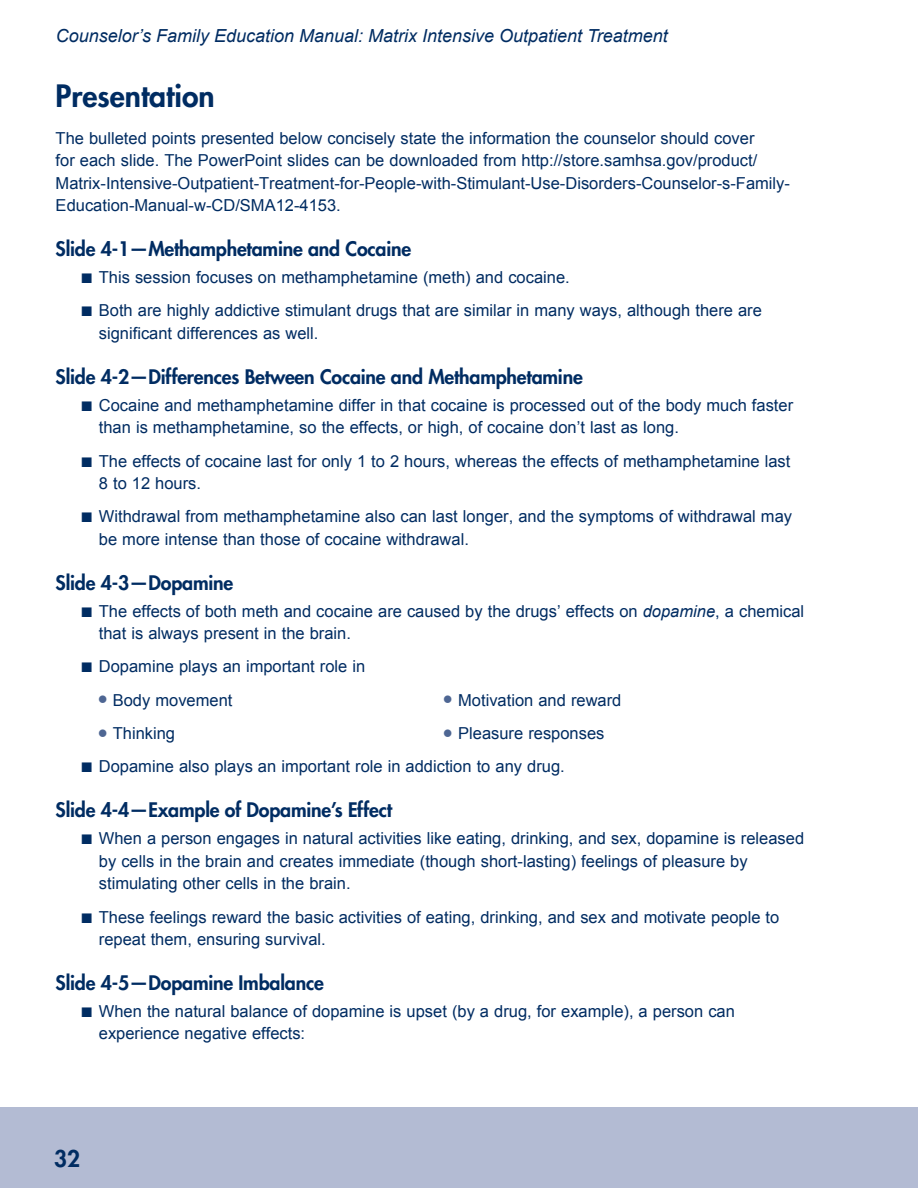
<style>
.page{position:relative;width:918px;height:1188px;background:#fff}
.page>*{position:absolute;margin:0;border:0;box-sizing:border-box;transform-origin:0 0}
.H1_FuturaStd{font:800 30px "Futura Std";color:#002c62}
.t1{font:800 22.5px "Futura Std";color:#002c62}
.H2_FuturaStd{font:800 19.5px "Futura Std";letter-spacing:-.01em;color:#002c62}
.t2{font:italic 18px "Arial";color:#002c62}
.text{font:16.5px/22.5px "Arial";color:#002c62}
.s1{font-family:"Times New Roman";font-size:21px}
.s2{font-style:italic}
.s3{font-size:30px;color:#4e6693}
</style>
<div class="page">
<div style="left:0;top:1107px;width:918px;height:81px;background:#b3bbd3"></div>
<p class="t2" style="left:56px;top:24px;width:614px">Counselor’s Family Education Manual: Matrix Intensive Outpatient Treatment</p>
<p class="H1_FuturaStd" style="left:56px;top:77px;width:161px">Presentation</p>
<p class="text" style="left:56px;top:127px;width:736px">The bulleted points presented below concisely state the information the counselor should cover<br>for each slide. The PowerPoint slides can be downloaded from http://store.samhsa.gov/product/ Matrix-Intensive-Outpatient-Treatment-for-People-with-Stimulant-Use-Disorders-Counselor-s-Family-Education-Manual-w-CD/SMA12-4153.</p>
<p class="H2_FuturaStd" style="left:56px;top:237px;width:357px">Slide 4-1—Methamphetamine and Cocaine</p>
<p class="text" style="left:81px;top:266px;width:491px"><span class="s1">■</span> This session focuses on methamphetamine (meth) and cocaine.</p>
<p class="text" style="left:99px;top:300px;width:665px;text-indent:-18px"><span class="s1">■</span> Both are highly addictive stimulant drugs that are similar in many ways, although there are significant differences as well.</p>
<p class="H2_FuturaStd" style="left:56px;top:364px;width:529px">Slide 4-2—Differences Between Cocaine and Methamphetamine</p>
<p class="text" style="left:99px;top:394px;width:696px;text-indent:-18px"><span class="s1">■</span> Cocaine and methamphetamine differ in that cocaine is processed out of the body much faster than is methamphetamine, so the effects, or high, of cocaine don’t last as long.</p>
<p class="text" style="left:99px;top:450px;width:693px;text-indent:-18px"><span class="s1">■</span> The effects of cocaine last for only 1 to 2 hours, whereas the effects of methamphetamine last<br>8 to 12 hours.</p>
<p class="text" style="left:99px;top:505px;width:695px;text-indent:-18px"><span class="s1">■</span> Withdrawal from methamphetamine also can last longer, and the symptoms of withdrawal may be more intense than those of cocaine withdrawal.</p>
<p class="H2_FuturaStd" style="left:56px;top:570px;width:179px">Slide 4-3—Dopamine</p>
<p class="text" style="left:99px;top:600px;width:707px;text-indent:-18px"><span class="s1">■</span> The effects of both meth and cocaine are caused by the drugs’ effects on <span class="s2">dopamine</span>, a chemical that is always present in the brain.</p>
<p class="text" style="left:81px;top:656px;width:286px"><span class="s1">■</span> Dopamine plays an important role in</p>
<p class="text" style="left:98px;top:689px;width:136px"><span class="s3">•</span> Body movement</p>
<p class="text" style="left:443px;top:689px;width:180px"><span class="s3">•</span> Motivation and reward</p>
<p class="text" style="left:98px;top:722px;width:79px"><span class="s3">•</span> Thinking</p>
<p class="text" style="left:443px;top:722px;width:163px"><span class="s3">•</span> Pleasure responses</p>
<p class="text" style="left:81px;top:756px;width:486px"><span class="s1">■</span> Dopamine also plays an important role in addiction to any drug.</p>
<p class="H2_FuturaStd" style="left:56px;top:798px;width:338px">Slide 4-4—Example of Dopamine’s Effect</p>
<p class="text" style="left:99px;top:827px;width:707px;text-indent:-18px"><span class="s1">■</span> When a person engages in natural activities like eating, drinking, and sex, dopamine is released by cells in the brain and creates immediate (though short-lasting) feelings of pleasure by stimulating other cells in the brain.</p>
<p class="text" style="left:99px;top:906px;width:682px;text-indent:-18px"><span class="s1">■</span> These feelings reward the basic activities of eating, drinking, and sex and motivate people to repeat them, ensuring survival.</p>
<p class="H2_FuturaStd" style="left:56px;top:970px;width:270px">Slide 4-5—Dopamine Imbalance</p>
<p class="text" style="left:99px;top:1000px;width:638px;text-indent:-18px"><span class="s1">■</span> When the natural balance of dopamine is upset (by a drug, for example), a person can experience negative effects:</p>
<h2 class="t1" style="left:54px;top:1144px;width:28px">32</h2>
</div>
